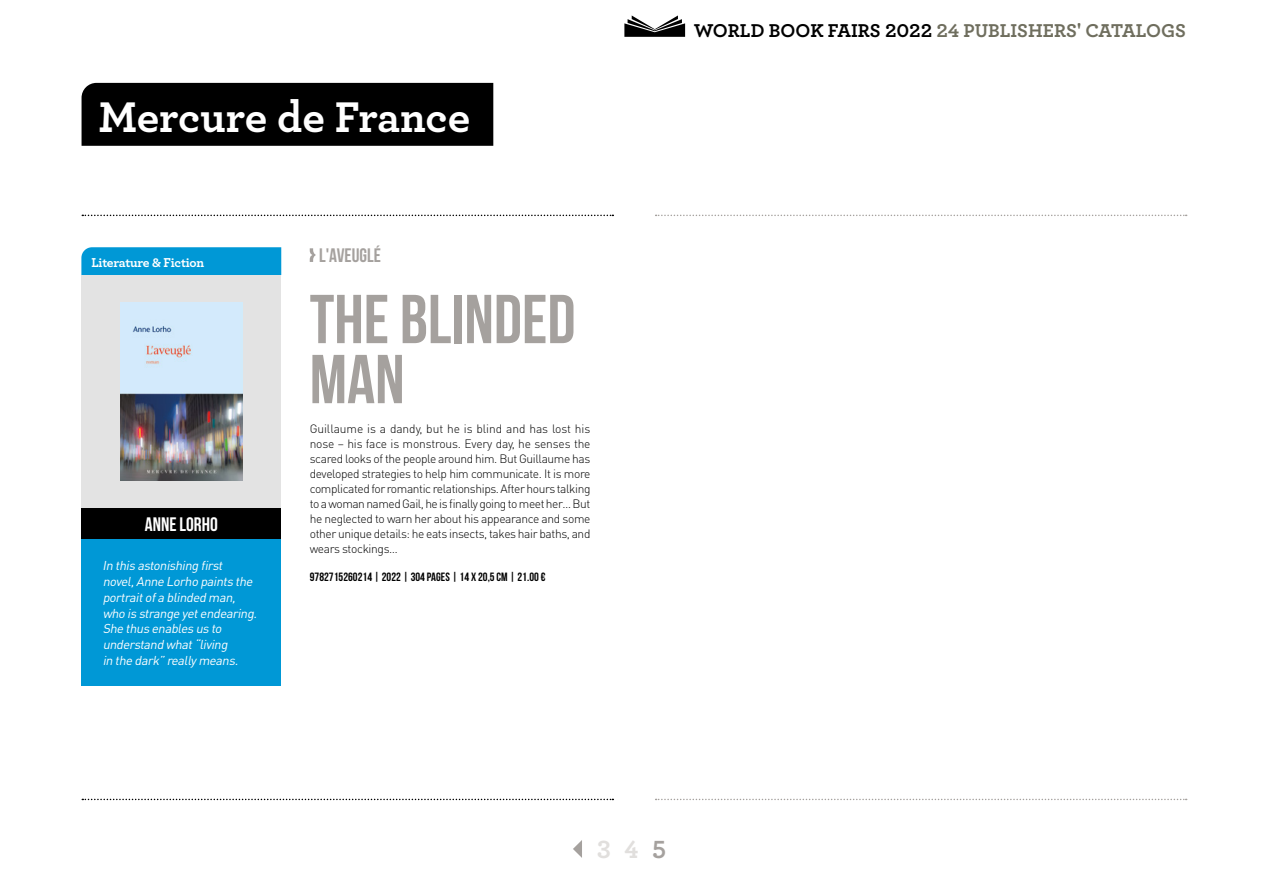
<style>
.page{position:relative;width:1263px;height:893px;background:#fff}
.page>*{position:absolute;margin:0;border:0;box-sizing:border-box;transform-origin:0 0}
.t1{font:69px/60px "Bebas Neue";color:#a5a19e}
.t2{font:700 45px "Archer";letter-spacing:-.005em;color:#fff}
.t3{font:700 26.1px "Archer";color:#e1dfdd}
.t4{font:700 19.5px "Archer";color:#6f6e5e}
.t5{font:19.5px "Bebas Neue";color:#a5a19e}
.t6{font:19.5px "Bebas Neue";color:#fff}
.t7{font:700 13.5px "Archer";letter-spacing:-.02em;color:#fff}
.t8{font:italic 12.75px/15.8px "DIN Pro";color:#fff}
.t9{font:300 12px/15px "DIN Pro";letter-spacing:-.03em;color:#000;text-align:justify}
.t10{font:12px "Bebas Neue";letter-spacing:.005em;color:#000}
.s1{color:#000}
.s2{color:#a5a19e}
</style>
<div class="page">
<svg style="left:310px;top:248px;width:6px;height:14px"></svg>
<svg style="left:82px;top:215px;width:531px;height:1px"></svg>
<svg style="left:82px;top:799px;width:531px;height:1px"></svg>
<svg style="left:656px;top:215px;width:531px;height:1px"></svg>
<svg style="left:656px;top:799px;width:531px;height:1px"></svg>
<svg style="left:624px;top:15px;width:61px;height:22px"></svg>
<div style="left:82px;top:83px;width:411px;height:63px;background:#000"></div>
<svg style="left:573px;top:840px;width:9px;height:18px"></svg>
<div style="left:81px;top:247px;width:200px;height:28px;background:#0098d6"></div>
<div style="left:81px;top:275px;width:200px;height:233px;background:#e3e3e3"></div>
<img style="left:120px;top:302px;width:122px;height:179px">
<div style="left:81px;top:508px;width:200px;height:32px;background:#000"></div>
<div style="left:81px;top:539px;width:200px;height:147px;background:#0098d6"></div>
<h2 class="t2" style="left:99px;top:82px;width:373px">Mercure de France</h2>
<p class="t7" style="left:91px;top:251px;width:114px">Literature &amp; Fiction</p>
<h3 class="t6" style="left:145px;top:514px;width:75px">ANNE LORHO</h3>
<p class="t8" style="left:103px;top:557px;width:159px">In thisastonishing first novel,Anne Lorho paintsthe portraitofa blinded man, who isstrange yetendearing.<br>She thusenablesusto understand what“living<br>in the dark”reallymeans.</p>
<h3 class="t5" style="left:319px;top:244px;width:63px">L'AVEUGLÉ</h3>
<h1 class="t1" style="left:310px;top:288px;width:267px">THE BLINDED<br>MAN</h1>
<p class="t9" style="left:310px;top:421px;width:282px">Guillaume is a dandy, but he is blind and has lost his nose – his face is monstrous. Every day, he senses the scared looks of the people around him. But Guillaume has developed strategies to help him communicate. It is more complicated for romantic relationships. After hours talking to a woman named Gail, he is finally going to meet her… But he neglected to warn her about his appearance and some other unique details: he eats insects, takes hair baths, and wears stockings…</p>
<p class="t10" style="left:310px;top:570px;width:237px">9782715260214 | 2022 | 304 PAGES | 14 X 20,5 CM | 21.00 €</p>
<h3 class="t4" style="left:694px;top:15px;width:494px"><span class="s1">WORLD BOOK FAIRS 2022</span> 24 PUBLISHERS' CATALOGS</h3>
<h3 class="t3" style="left:597px;top:829px;width:70px">3 4 <span class="s2">5</span></h3>
</div>
